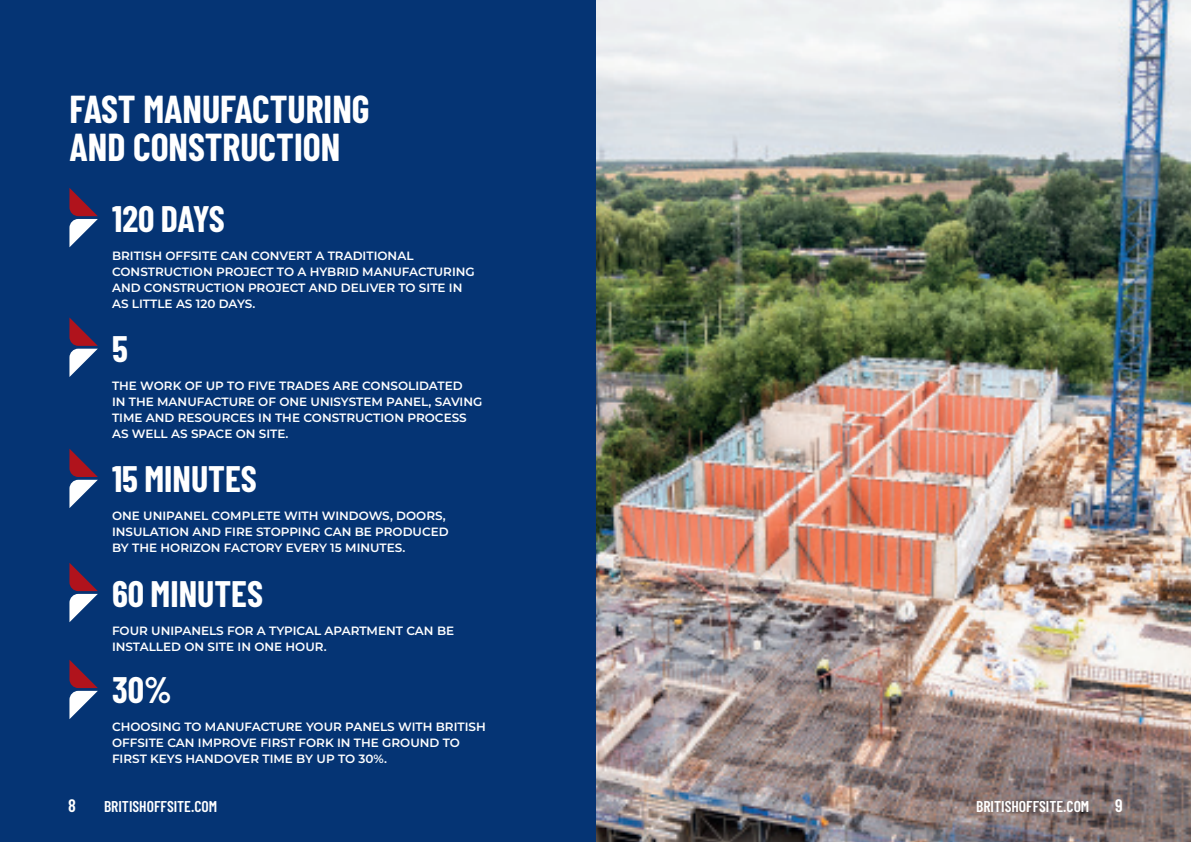
<style>
.page{position:relative;width:1191px;height:842px;background:#fff}
.page>*{position:absolute;margin:0;border:0;box-sizing:border-box;transform-origin:0 0}
.t1{font:700 38px/38px "Barlow Condensed";color:#fff}
._10_12pt_Text{font:700 36px "Barlow Condensed";color:#fff}
.t2{font:600 18px "Barlow Condensed";color:#fff}
.t3{font:600 15.6px "Barlow Condensed";color:#fff}
.t4{font:600 12px/16px "Montserrat";color:#fff}
</style>
<div class="page">
<img style="left:596px;top:0;width:595px;height:842px">
<div style="left:0;top:0;width:595px;height:842px;background:#053474"></div>
<svg style="left:69px;top:317px;width:29px;height:60px"></svg>
<svg style="left:69px;top:660px;width:29px;height:59px"></svg>
<svg style="left:69px;top:188px;width:29px;height:59px"></svg>
<svg style="left:69px;top:449px;width:29px;height:59px"></svg>
<svg style="left:69px;top:563px;width:29px;height:59px"></svg>
<p class="t1" style="left:69px;top:88px;width:302px">FAST MANUFACTURING<br>AND CONSTRUCTION</p>
<p class="_10_12pt_Text" style="left:112px;top:193px;width:114px">120 DAYS</p>
<p class="t4" style="left:112px;top:247px;width:364px">BRITISH OFFSITE CAN CONVERT A TRADITIONAL CONSTRUCTION PROJECT TO A HYBRID MANUFACTURING AND CONSTRUCTION PROJECT AND DELIVER TO SITE IN AS LITTLE AS 120 DAYS.</p>
<p class="_10_12pt_Text" style="left:112px;top:323px;width:17px">5</p>
<p class="t4" style="left:112px;top:377px;width:372px">THE WORK OF UP TO FIVE TRADES ARE CONSOLIDATED<br>IN THE MANUFACTURE OF ONE UNISYSTEM PANEL, SAVING TIME AND RESOURCES IN THE CONSTRUCTION PROCESS AS WELL AS SPACE ON SITE.</p>
<p class="_10_12pt_Text" style="left:112px;top:453px;width:146px">15 MINUTES</p>
<p class="t4" style="left:112px;top:507px;width:338px">ONE UNIPANEL COMPLETE WITH WINDOWS, DOORS,<br>INSULATION AND FIRE STOPPING CAN BE PRODUCED<br>BY THE HORIZON FACTORY EVERY 15 MINUTES.</p>
<p class="_10_12pt_Text" style="left:112px;top:568px;width:152px">60 MINUTES</p>
<p class="t4" style="left:112px;top:622px;width:344px">FOUR UNIPANELS FOR A TYPICAL APARTMENT CAN BE<br>INSTALLED ON SITE IN ONE HOUR.</p>
<p class="_10_12pt_Text" style="left:112px;top:664px;width:61px">30%</p>
<p class="t4" style="left:112px;top:718px;width:375px">CHOOSING TO MANUFACTURE YOUR PANELS WITH BRITISH<br>OFFSITE CAN IMPROVE FIRST FORK IN THE GROUND TO<br>FIRST KEYS HANDOVER TIME BY UP TO 30%.</p>
<p class="t2" style="left:68px;top:792px;width:9px">8</p>
<p class="t3" style="left:104px;top:795px;width:115px">BRITISHOFFSITE.COM</p>
<p class="t3" style="left:976px;top:795px;width:115px">BRITISHOFFSITE.COM</p>
<p class="t2" style="left:1115px;top:792px;width:9px">9</p>
</div>
